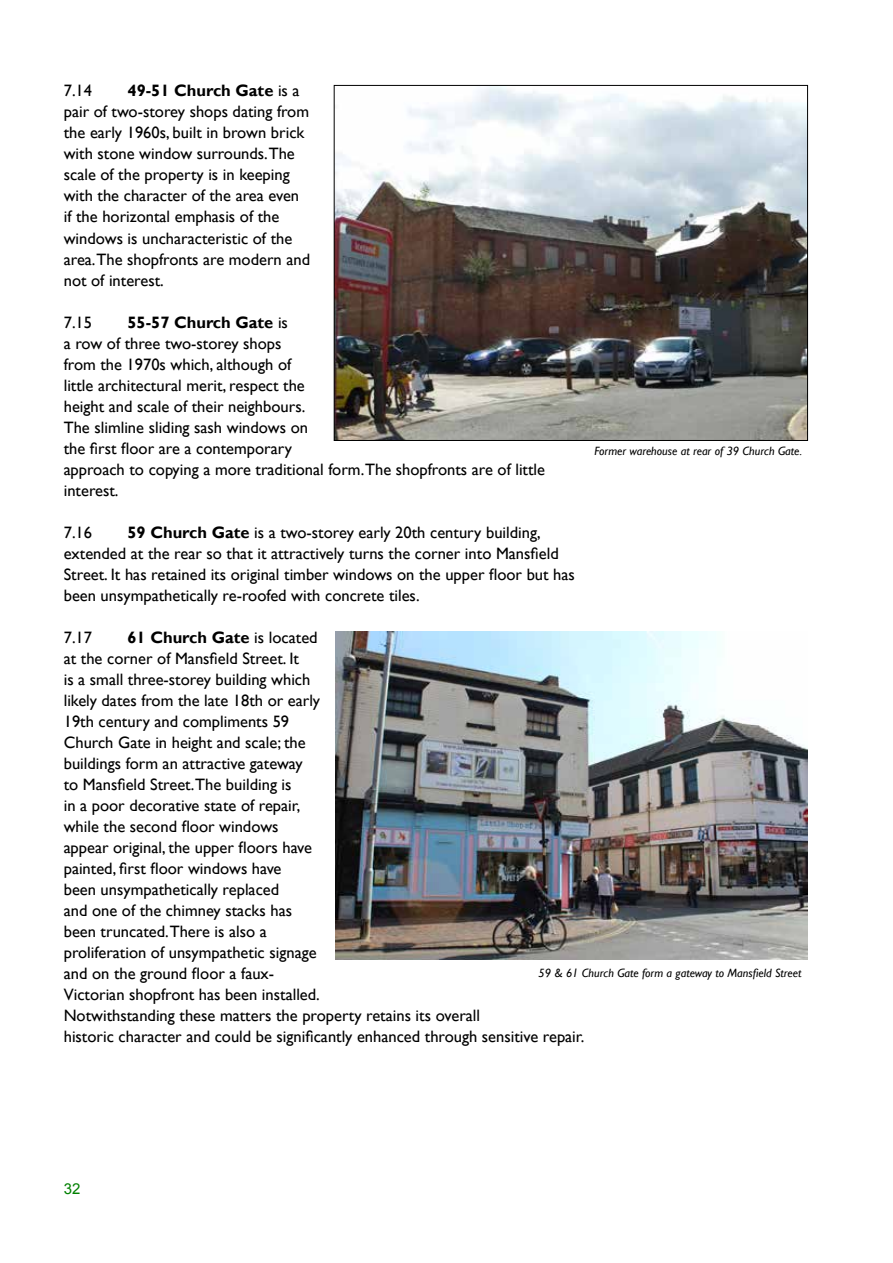
<style>
.page{position:relative;width:893px;height:1263px;background:#fff}
.page>*{position:absolute;margin:0;border:0;box-sizing:border-box;transform-origin:0 0}
.t1{font:16.5px/21px "Gill Sans";color:#000}
.t2{font:15px "Arial";color:#008000}
.t3{font:italic 12px "Gill Sans";color:#000}
.s1{font-weight:700}
</style>
<div class="page">
<img style="left:336px;top:631px;width:471px;height:328px">
<img style="left:336px;top:87px;width:470px;height:352px">
<p class="t1" style="left:64px;top:81px;width:248px;text-indent:64px"><span class="s1">49-51 Church Gate</span> is a pair of two-storey shops dating from the early 1960s, built in brown brick with stone window surrounds.The scale of the property is in keeping with the character of the area even if the horizontal emphasis of the windows is uncharacteristic of the area.The shopfronts are modern and not of interest.</p>
<p class="t1" style="left:64px;top:312px;width:30px">7.15</p>
<p class="t1" style="left:64px;top:81px;width:30px">7.14</p>
<p class="t1" style="left:64px;top:312px;width:483px;text-indent:64px"><span class="s1">55-57 Church Gate</span> is<br>a row of three two-storey shops<br>from the 1970s which, although of<br>little architectural merit, respect the<br>height and scale of their neighbours.<br>The slimline sliding sash windows on<br>the first floor are a contemporary<br>approach to copying a more traditional form.The shopfronts are of little interest.</p>
<p class="t1" style="left:64px;top:522px;width:30px">7.16</p>
<p class="t3" style="left:594px;top:444px;width:209px">Former warehouse at rear of 39 Church Gate.</p>
<p class="t1" style="left:64px;top:522px;width:513px;text-indent:64px"><span class="s1">59 Church Gate</span> is a two-storey early 20th century building, extended at the rear so that it attractively turns the corner into Mansfield Street. It has retained its original timber windows on the upper floor but has been unsympathetically re-roofed with concrete tiles.</p>
<p class="t1" style="left:64px;top:627px;width:30px">7.17</p>
<p class="t1" style="left:64px;top:627px;width:522px;text-indent:64px"><span class="s1">61 Church Gate</span> is located<br>at the corner of Mansfield Street. It<br>is a small three-storey building which<br>likely dates from the late 18th or early<br>19th century and compliments 59<br>Church Gate in height and scale; the<br>buildings form an attractive gateway<br>to Mansfield Street.The building is<br>in a poor decorative state of repair,<br>while the second floor windows<br>appear original, the upper floors have<br>painted, first floor windows have<br>been unsympathetically replaced<br>and one of the chimney stacks has<br>been truncated.There is also a<br>proliferation of unsympathetic signage<br>and on the ground floor a faux-<br>Victorian shopfront has been installed.<br>Notwithstanding these matters the property retains its overall<br>historic character and could be significantly enhanced through sensitive repair.</p>
<p class="t3" style="left:539px;top:966px;width:264px">59 &amp; 61 Church Gate form a gateway to Mansfield Street</p>
<p class="t2" style="left:64px;top:1179px;width:18px">32</p>
</div>
